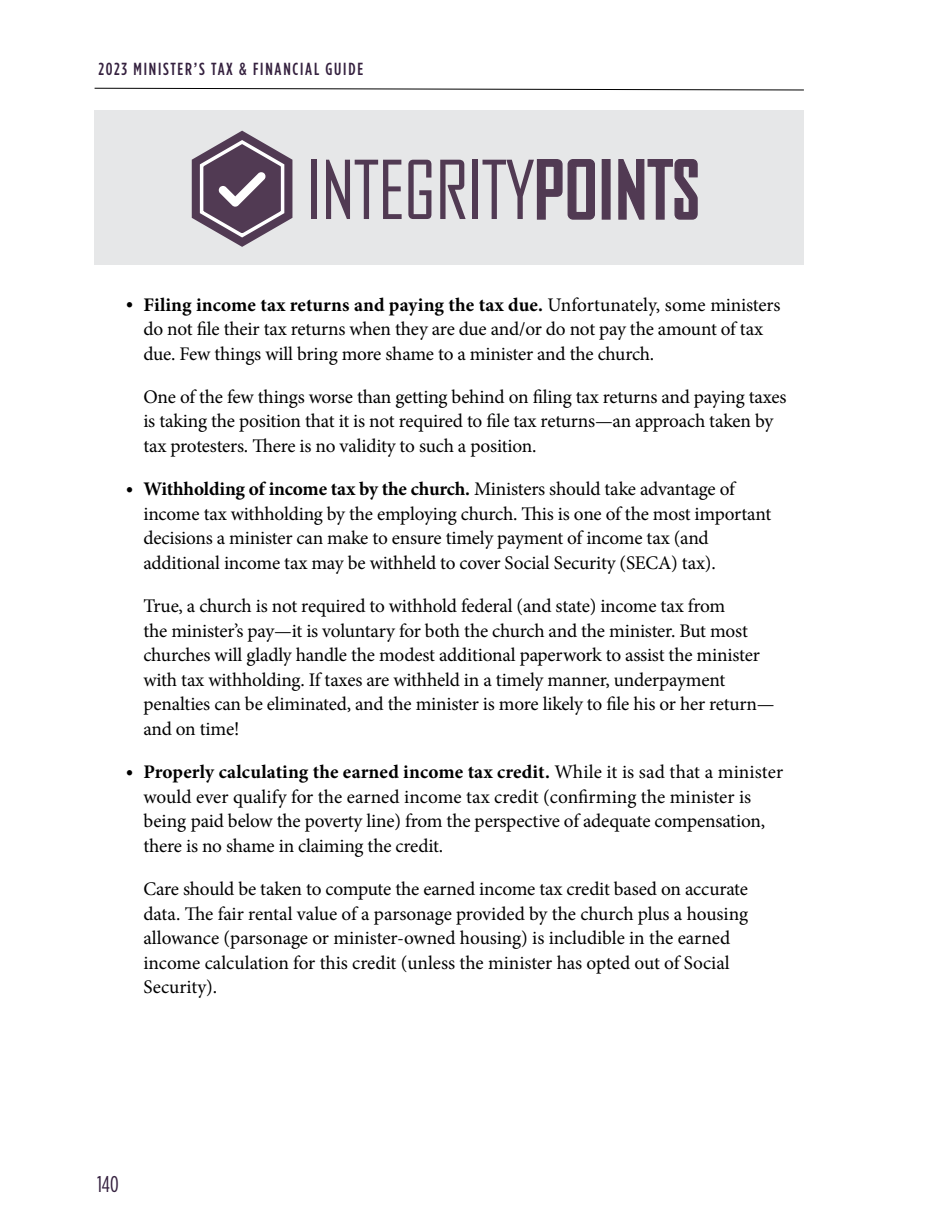
<style>
.page{position:relative;width:930px;height:1229px;background:#fff}
.page>*{position:absolute;margin:0;border:0;box-sizing:border-box;transform-origin:0 0}
.t1{font:77.7px "Bureau Agency FB";color:#513a53}
.t2{font:22.75px "Gotham Condensed";color:#35213f}
.t3{font:19.25px/24.5px "Minion Pro";letter-spacing:-.01em;color:#000}
.t4{font:500 17.5px "Gotham Condensed";letter-spacing:.1em;color:#35213f}
.s1{font-weight:700}
</style>
<div class="page">
<svg style="left:94px;top:87px;width:710px;height:4px"></svg>
<div style="left:94px;top:110px;width:709px;height:155px;background:#e6e7e8"></div>
<svg style="left:536px;top:159px;width:59px;height:61px"></svg>
<div style="left:601px;top:159px;width:9px;height:61px;border:1px solid #513a53"></div>
<svg style="left:618px;top:159px;width:80px;height:61px"></svg>
<svg style="left:192px;top:131px;width:100px;height:116px"></svg>
<p class="t4" style="left:98px;top:60px;width:266px">2023 MINISTER’S TAX &amp; FINANCIAL GUIDE</p>
<h1 class="t1" style="left:306px;top:149px;width:395px">INTEGRITY<span class="s1">POINTS</span></h1>
<p class="t3" style="left:143px;top:292px;width:638px;text-indent:-17px"><span class="s1">• Filing income tax returns and paying the tax due.</span> Unfortunately, some ministers do not file their tax returns when they are due and/or do not pay the amount of tax due. Few things will bring more shame to a minister and the church.</p>
<p class="t3" style="left:143px;top:385px;width:644px">One of the few things worse than getting behind on filing tax returns and paying taxes is taking the position that it is not required to file tax returns—an approach taken by tax protesters. There is no validity to such a position.</p>
<p class="t3" style="left:143px;top:477px;width:629px;text-indent:-17px"><span class="s1">• Withholding of income tax by the church.</span> Ministers should take advantage of income tax withholding by the employing church. This is one of the most important decisions a minister can make to ensure timely payment of income tax (and additional income tax may be withheld to cover Social Security (SECA) tax).</p>
<p class="t3" style="left:143px;top:594px;width:632px">True, a church is not required to withhold federal (and state) income tax from<br>the minister’s pay—it is voluntary for both the church and the minister. But most churches will gladly handle the modest additional paperwork to assist the minister with tax withholding. If taxes are withheld in a timely manner, underpayment penalties can be eliminated, and the minister is more likely to file his or her return— and on time!</p>
<p class="t3" style="left:143px;top:760px;width:641px;text-indent:-17px"><span class="s1">• Properly calculating the earned income tax credit.</span> While it is sad that a minister would ever qualify for the earned income tax credit (confirming the minister is being paid below the poverty line) from the perspective of adequate compensation, there is no shame in claiming the credit.</p>
<p class="t3" style="left:143px;top:877px;width:606px">Care should be taken to compute the earned income tax credit based on accurate data. The fair rental value of a parsonage provided by the church plus a housing allowance (parsonage or minister-owned housing) is includible in the earned income calculation for this credit (unless the minister has opted out of Social Security).</p>
<p class="t2" style="left:97px;top:1171px;width:23px">140</p>
</div>
